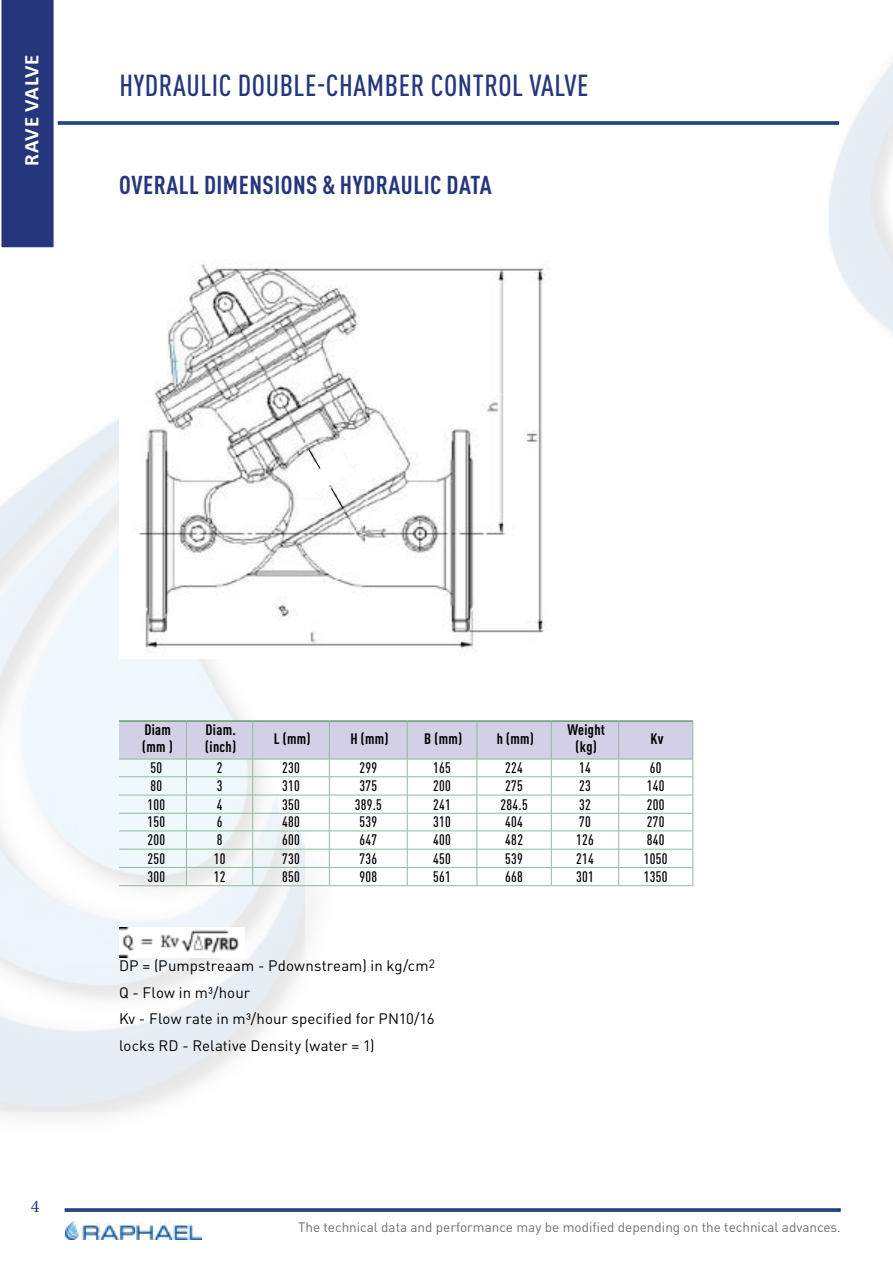
<style>
.page{position:relative;width:893px;height:1263px;background:#fff}
.page>*{position:absolute;margin:0;border:0;box-sizing:border-box;transform-origin:0 0}
.t1{font:500 condensed 30px "DIN Pro";letter-spacing:.02em;color:#26367d}
.t2{font:700 condensed 25.5px "DIN Pro";letter-spacing:.02em;color:#26367d}
.t3{font:700 21px "Calibri";letter-spacing:.04em;color:#fff}
.t4{font:18px "Minion Pro";color:#26367d}
.t5{font:500 condensed 15px "DIN Pro";letter-spacing:.02em;color:#000}
.t6{font:15px/26.5px "DIN Pro";letter-spacing:.005em;color:#000}
.t7{font:700 condensed 15px/16.5px "DIN Pro";letter-spacing:.02em;color:#000}
.t8{font:13.5px "DIN Pro";color:#706f6f}
</style>
<div class="page">
<div style="left:1px;top:0;width:53px;height:248px;background:#26367d"></div>
<svg style="left:65px;top:1208px;width:776px;height:4px;background:#32518b"></svg>
<img style="left:0;top:419px;width:307px;height:689px">
<img style="left:65px;top:1221px;width:137px;height:18px">
<svg style="left:58px;top:121px;width:781px;height:4px;background:#32518b"></svg>
<img style="left:119px;top:262px;width:429px;height:397px">
<img style="left:119px;top:927px;width:125px;height:30px">
<svg style="left:119px;top:721px;width:575px;height:164px"></svg>
<hr style="left:119px;top:885px;width:67px;height:1px;background:#90bc99">
<hr style="left:186px;top:885px;width:67px;height:1px;background:#90bc99">
<hr style="left:253px;top:885px;width:76px;height:1px;background:#90bc99">
<hr style="left:329px;top:885px;width:78px;height:1px;background:#90bc99">
<hr style="left:407px;top:885px;width:70px;height:1px;background:#90bc99">
<hr style="left:477px;top:885px;width:74px;height:1px;background:#90bc99">
<hr style="left:551px;top:885px;width:68px;height:1px;background:#90bc99">
<hr style="left:619px;top:885px;width:74px;height:1px;background:#90bc99">
<svg style="left:289px;top:448px;width:65px;height:61px"></svg>
<h3 class="t3" style="left:17px;top:166px;width:113px;rotate:-90deg">RAVE VALVE</h3>
<h1 class="t1" style="left:119px;top:63px;width:471px">HYDRAULIC DOUBLE-CHAMBER CONTROL VALVE</h1>
<h2 class="t2" style="left:119px;top:165px;width:374px">OVERALL DIMENSIONS &amp; HYDRAULIC DATA</h2>
<p class="t4" style="left:31px;top:1194px;width:10px">4</p>
<p class="t7" style="left:142px;top:721px;width:32px">Diam (mm )</p>
<p class="t7" style="left:205px;top:721px;width:32px">Diam. (inch)</p>
<p class="t7" style="left:274px;top:729px;width:38px">L (mm)</p>
<p class="t7" style="left:350px;top:729px;width:40px">H (mm)</p>
<p class="t7" style="left:424px;top:729px;width:40px">B (mm)</p>
<p class="t7" style="left:497px;top:729px;width:39px">h (mm)</p>
<p class="t7" style="left:567px;top:721px;width:39px;text-align:center">Weight (kg)</p>
<p class="t7" style="left:650px;top:729px;width:15px">Kv</p>
<p class="t5" style="left:151px;top:757px;width:13px">50</p>
<p class="t5" style="left:217px;top:757px;width:7px">2</p>
<p class="t5" style="left:282px;top:757px;width:19px">230</p>
<p class="t5" style="left:359px;top:757px;width:19px">299</p>
<p class="t5" style="left:433px;top:757px;width:19px">165</p>
<p class="t5" style="left:505px;top:757px;width:19px">224</p>
<p class="t5" style="left:579px;top:757px;width:13px">14</p>
<p class="t5" style="left:650px;top:757px;width:13px">60</p>
<p class="t5" style="left:151px;top:775px;width:13px">80</p>
<p class="t5" style="left:217px;top:775px;width:7px">3</p>
<p class="t5" style="left:282px;top:775px;width:19px">310</p>
<p class="t5" style="left:359px;top:775px;width:19px">375</p>
<p class="t5" style="left:433px;top:775px;width:19px">200</p>
<p class="t5" style="left:505px;top:775px;width:19px">275</p>
<p class="t5" style="left:579px;top:775px;width:13px">23</p>
<p class="t5" style="left:647px;top:775px;width:19px">140</p>
<p class="t5" style="left:148px;top:793px;width:19px">100</p>
<p class="t5" style="left:217px;top:793px;width:7px">4</p>
<p class="t5" style="left:282px;top:793px;width:19px">350</p>
<p class="t5" style="left:355px;top:793px;width:29px">389.5</p>
<p class="t5" style="left:433px;top:793px;width:19px">241</p>
<p class="t5" style="left:500px;top:793px;width:29px">284.5</p>
<p class="t5" style="left:579px;top:793px;width:13px">32</p>
<p class="t5" style="left:647px;top:793px;width:19px">200</p>
<p class="t5" style="left:148px;top:811px;width:19px">150</p>
<p class="t5" style="left:217px;top:811px;width:7px">6</p>
<p class="t5" style="left:282px;top:811px;width:19px">480</p>
<p class="t5" style="left:359px;top:811px;width:19px">539</p>
<p class="t5" style="left:433px;top:811px;width:19px">310</p>
<p class="t5" style="left:505px;top:811px;width:19px">404</p>
<p class="t5" style="left:579px;top:811px;width:13px">70</p>
<p class="t5" style="left:647px;top:811px;width:19px">270</p>
<p class="t5" style="left:148px;top:829px;width:19px">200</p>
<p class="t5" style="left:217px;top:829px;width:7px">8</p>
<p class="t5" style="left:282px;top:829px;width:19px">600</p>
<p class="t5" style="left:359px;top:829px;width:19px">647</p>
<p class="t5" style="left:433px;top:829px;width:19px">400</p>
<p class="t5" style="left:505px;top:829px;width:19px">482</p>
<p class="t5" style="left:576px;top:829px;width:19px">126</p>
<p class="t5" style="left:647px;top:829px;width:19px">840</p>
<p class="t5" style="left:148px;top:847px;width:19px">250</p>
<p class="t5" style="left:214px;top:847px;width:13px">10</p>
<p class="t5" style="left:282px;top:847px;width:19px">730</p>
<p class="t5" style="left:359px;top:847px;width:19px">736</p>
<p class="t5" style="left:433px;top:847px;width:19px">450</p>
<p class="t5" style="left:505px;top:847px;width:19px">539</p>
<p class="t5" style="left:576px;top:847px;width:19px">214</p>
<p class="t5" style="left:644px;top:847px;width:25px">1050</p>
<p class="t5" style="left:148px;top:865px;width:19px">300</p>
<p class="t5" style="left:214px;top:865px;width:13px">12</p>
<p class="t5" style="left:282px;top:865px;width:19px">850</p>
<p class="t5" style="left:359px;top:865px;width:19px">908</p>
<p class="t5" style="left:433px;top:865px;width:19px">561</p>
<p class="t5" style="left:505px;top:865px;width:19px">668</p>
<p class="t5" style="left:576px;top:865px;width:19px">301</p>
<p class="t5" style="left:644px;top:865px;width:25px">1350</p>
<p class="t6" style="left:119px;top:951px;width:317px">DP = (Pumpstreaam - Pdownstream) in kg/cm<sup>2<br></sup>Q - Flow in m³/hour<br>Kv - Flow rate in m³/hour specified for PN10/16 locks RD - Relative Density (water = 1)</p>
<p class="t8" style="left:298px;top:1218px;width:544px">The technical data and performance may be modified depending on the technical advances.</p>
</div>
